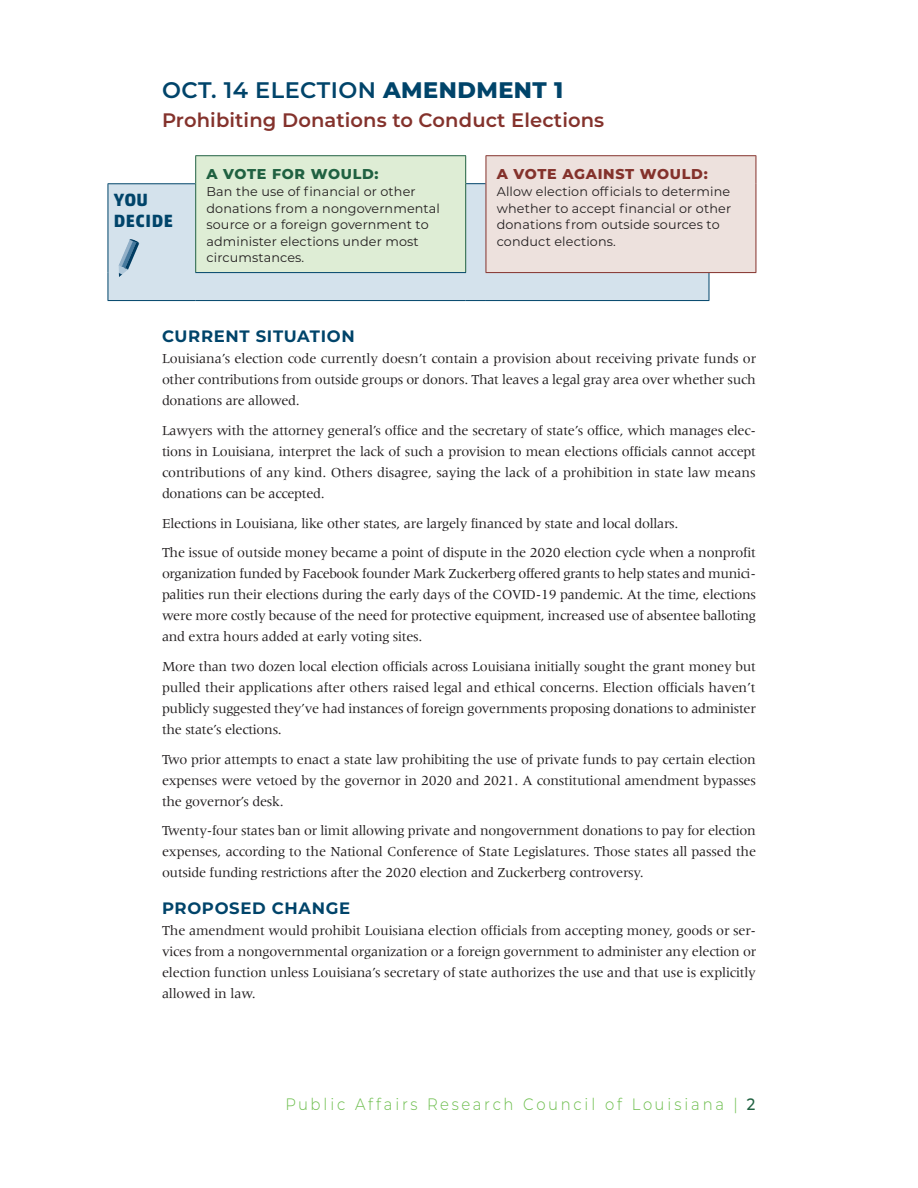
<style>
.page{position:relative;width:918px;height:1188px;background:#fff}
.page>*{position:absolute;margin:0;border:0;box-sizing:border-box;transform-origin:0 0}
.Header_Ballot_listing{font:600 22.5px "Montserrat";letter-spacing:.02em;color:#00446a}
.Header_Ballot_Listing_Title{font:600 19.5px "Montserrat";letter-spacing:.005em;color:#84322c}
.text{font:700 18px "Akko Std";letter-spacing:.01em;color:#00446a}
.t1{font:300 16.5px "Montserrat";letter-spacing:.18em;color:#6bbd4b;scale:.9 1}
.Subhead1{font:700 16.5px "Montserrat";letter-spacing:.04em;color:#00446a}
.text-2{font:14.25px/21px "Meridien LT Std";letter-spacing:-.02em;color:#231f20;text-align:justify}
.Vote_Against_Head{font:800 14.25px "Montserrat";letter-spacing:.05em;color:#84322c}
.Vote_for_head{font:800 14.25px "Montserrat";letter-spacing:.05em;color:#206141}
.Vote_text{font:12.75px/16.5px "Montserrat";letter-spacing:.01em;color:#231f20}
.s1{font-weight:800}
.s2{font-weight:500;color:#206141}
</style>
<div class="page">
<div style="left:196px;top:156px;width:270px;height:117px;background:#deedd5"></div>
<div style="left:486px;top:156px;width:270px;height:117px;background:#ede1dd"></div>
<svg style="left:109px;top:184px;width:600px;height:116px"></svg>
<hr style="left:108px;top:184px;width:1px;height:89px;background:#00446a">
<svg style="left:108px;top:273px;width:1px;height:27px"></svg>
<hr style="left:108px;top:300px;width:88px;height:1px;background:#00446a">
<hr style="left:196px;top:300px;width:270px;height:1px;background:#00446a">
<svg style="left:466px;top:300px;width:20px;height:1px"></svg>
<hr style="left:486px;top:300px;width:223px;height:1px;background:#00446a">
<hr style="left:108px;top:183px;width:87px;height:1px;background:#00446a">
<hr style="left:195px;top:155px;width:271px;height:1px;background:#206141">
<hr style="left:195px;top:272px;width:271px;height:1px;background:#00446a">
<svg style="left:709px;top:273px;width:1px;height:27px"></svg>
<hr style="left:486px;top:155px;width:223px;height:1px;background:#84322c">
<hr style="left:709px;top:155px;width:47px;height:1px;background:#84322c">
<svg style="left:756px;top:156px;width:1px;height:28px"></svg>
<hr style="left:486px;top:184px;width:1px;height:88px;background:#84322c">
<hr style="left:756px;top:184px;width:1px;height:88px;background:#84322c">
<hr style="left:486px;top:272px;width:223px;height:1px;background:#84322c">
<hr style="left:709px;top:272px;width:47px;height:1px;background:#84322c">
<svg style="left:195px;top:156px;width:1px;height:28px"></svg>
<svg style="left:465px;top:156px;width:22px;height:29px"></svg>
<hr style="left:195px;top:184px;width:1px;height:88px;background:#206141">
<hr style="left:465px;top:184px;width:1px;height:88px;background:#206141">
<svg style="left:119px;top:239px;width:20px;height:38px"></svg>
<p class="Header_Ballot_listing" style="left:162px;top:74px;width:403px">OCT. 14 ELECTION <span class="s1">AMENDMENT 1</span></p>
<p class="Header_Ballot_Listing_Title" style="left:162px;top:106px;width:444px">Prohibiting Donations to Conduct Elections</p>
<p class="text" style="left:114px;top:189px;width:36px">YOU</p>
<p class="text" style="left:114px;top:210px;width:60px">DECIDE</p>
<p class="Vote_for_head" style="left:207px;top:163px;width:174px">A VOTE FOR WOULD:</p>
<p class="Vote_text" style="left:207px;top:183px;width:235px">Ban the use of financial or other donations from a nongovernmental source or a foreign government to administer elections under most circumstances.</p>
<p class="Vote_Against_Head" style="left:497px;top:163px;width:212px">A VOTE AGAINST WOULD:</p>
<p class="Vote_text" style="left:497px;top:183px;width:236px">Allow election officials to determine whether to accept financial or other donations from outside sources to conduct elections.</p>
<p class="Subhead1" style="left:162px;top:325px;width:194px">CURRENT SITUATION</p>
<p class="text-2" style="left:162px;top:348px;width:596px">Louisiana’s election code currently doesn’t contain a provision about receiving private funds or other contributions from outside groups or donors. That leaves a legal gray area over whether such donations are allowed.</p>
<p class="text-2" style="left:162px;top:420px;width:596px">Lawyers with the attorney general’s office and the secretary of state’s office, which manages elec&shy;tions in Louisiana, interpret the lack of such a provision to mean elections officials cannot accept contributions of any kind. Others disagree, saying the lack of a prohibition in state law means donations can be accepted.</p>
<p class="text-2" style="left:162px;top:513px;width:518px">Elections in Louisiana, like other states, are largely financed by state and local dollars.</p>
<p class="text-2" style="left:162px;top:542px;width:596px">The issue of outside money became a point of dispute in the 2020 election cycle when a nonprofit organization funded by Facebook founder Mark Zuckerberg offered grants to help states and munici&shy;palities run their elections during the early days of the COVID-19 pandemic. At the time, elections were more costly because of the need for protective equipment, increased use of absentee balloting and extra hours added at early voting sites.</p>
<p class="text-2" style="left:162px;top:656px;width:595px">More than two dozen local election officials across Louisiana initially sought the grant money but pulled their applications after others raised legal and ethical concerns. Election officials haven’t publicly suggested they’ve had instances of foreign governments proposing donations to administer the state’s elections.</p>
<p class="text-2" style="left:162px;top:748px;width:596px">Two prior attempts to enact a state law prohibiting the use of private funds to pay certain election expenses were vetoed by the governor in 2020 and 2021. A constitutional amendment bypasses the governor’s desk.</p>
<p class="text-2" style="left:162px;top:820px;width:596px">Twenty-four states ban or limit allowing private and nongovernment donations to pay for election expenses, according to the National Conference of State Legislatures. Those states all passed the outside funding restrictions after the 2020 election and Zuckerberg controversy.</p>
<p class="Subhead1" style="left:162px;top:896px;width:190px">PROPOSED CHANGE</p>
<p class="text-2" style="left:162px;top:920px;width:596px">The amendment would prohibit Louisiana election officials from accepting money, goods or ser&shy;vices from a nongovernmental organization or a foreign government to administer any election or election function unless Louisiana’s secretary of state authorizes the use and that use is explicitly allowed in law.</p>
<p class="t1" style="left:285px;top:1093px;width:524px">Public Affairs Research Council of Louisiana | <span class="s2">2</span></p>
</div>
